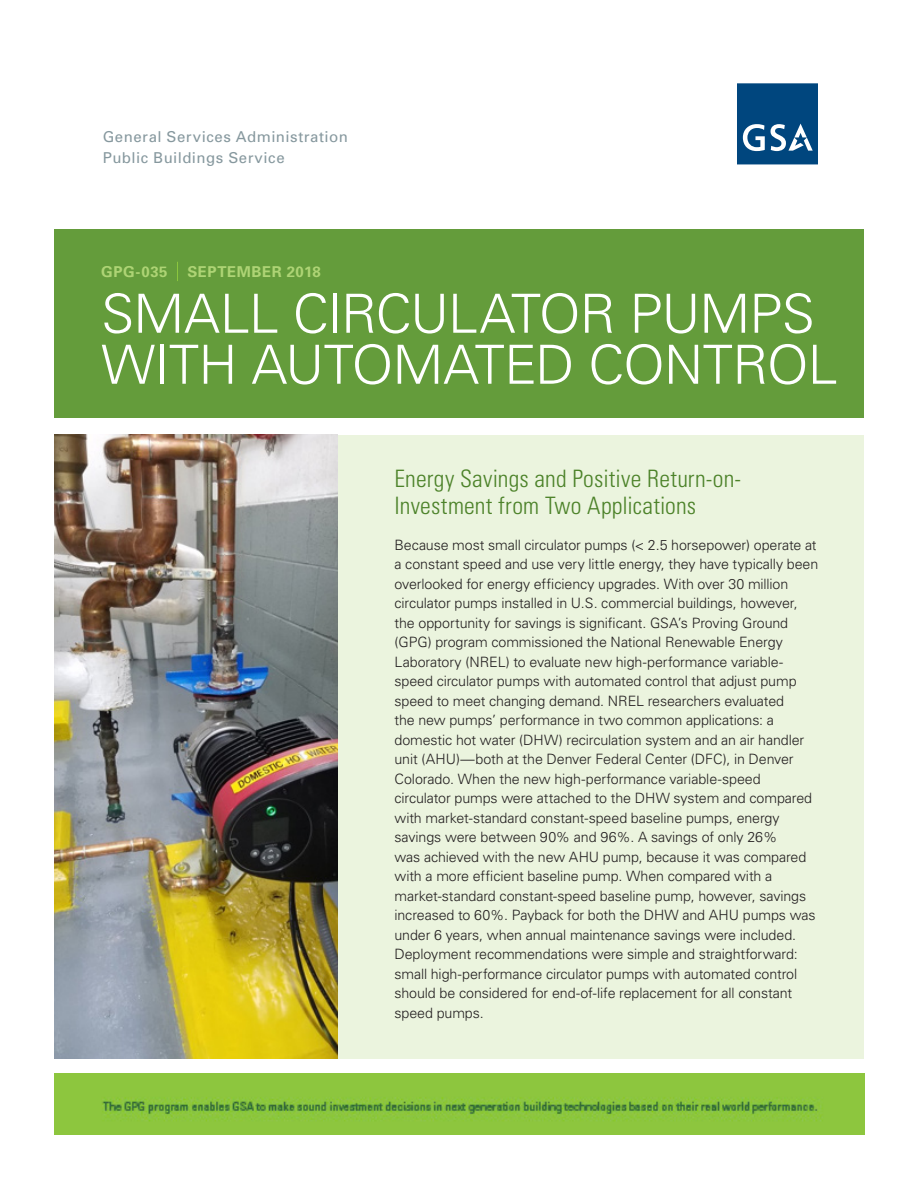
<style>
.page{position:relative;width:918px;height:1188px;background:#fff}
.page>*{position:absolute;margin:0;border:0;box-sizing:border-box;transform-origin:0 0}
.doc_head_-_Univers{font:300 54px/51px "Univers";letter-spacing:-.02em;color:#fff}
.intro_head_-_Univers{font:300 condensed 24px/27px "Univers";letter-spacing:.005em;color:#4c8229}
.GSA_PBS_-_Univers{font:15px "Univers";letter-spacing:.035em;color:#86989e}
.findings_text_-_Univ{font:700 15px "Univers";letter-spacing:.04em;color:#aed475}
.body_-_Univers{font:300 14.25px/19.5px "Univers";letter-spacing:-.01em;color:#231f20}
</style>
<div class="page">
<div style="left:54px;top:435px;width:810px;height:623px;background:#ebf4de"></div>
<div style="left:54px;top:230px;width:810px;height:188px;background:#649c3b"></div>
<svg style="left:177px;top:262px;width:1px;height:19px"></svg>
<svg style="left:737px;top:83px;width:81px;height:81px;background:#1c5a8c"></svg>
<img style="left:54px;top:435px;width:284px;height:623px">
<img style="left:54px;top:1073px;width:810px;height:62px">
<p class="GSA_PBS_-_Univers" style="left:103px;top:127px;width:247px">General Services Administration</p>
<p class="GSA_PBS_-_Univers" style="left:103px;top:148px;width:183px">Public Buildings Service</p>
<p class="findings_text_-_Univ" style="left:101px;top:262px;width:68px">GPG-035</p>
<p class="findings_text_-_Univ" style="left:187px;top:262px;width:135px">SEPTEMBER 2018</p>
<p class="doc_head_-_Univers" style="left:101px;top:287px;width:738px">SMALL CIRCULATOR PUMPS<br>WITH AUTOMATED CONTROL</p>
<p class="intro_head_-_Univers" style="left:395px;top:465px;width:348px">Energy Savings and Positive Return-on-<br>Investment from Two Applications</p>
<p class="body_-_Univers" style="left:395px;top:535px;width:425px">Because most small circulator pumps (&lt; 2.5 horsepower) operate at a constant speed and use very little energy, they have typically been overlooked for energy efficiency upgrades. With over 30 million circulator pumps installed in U.S. commercial buildings, however, the opportunity for savings is significant. GSA’s Proving Ground (GPG) program commissioned the National Renewable Energy Laboratory (NREL) to evaluate new high-performance variable&shy;speed circulator pumps with automated control that adjust pump speed to meet changing demand. NREL researchers evaluated<br>the new pumps’ performance in two common applications: a domestic hot water (DHW) recirculation system and an air handler unit (AHU)—both at the Denver Federal Center (DFC), in Denver Colorado. When the new high-performance variable-speed circulator pumps were attached to the DHW system and compared with market-standard constant-speed baseline pumps, energy savings were between 90% and 96%. A savings of only 26%<br>was achieved with the new AHU pump, because it was compared with a more efficient baseline pump. When compared with a market-standard constant-speed baseline pump, however, savings increased to 60%. Payback for both the DHW and AHU pumps was under 6 years, when annual maintenance savings were included.<br>Deployment recommendations were simple and straightforward: small high-performance circulator pumps with automated control should be considered for end-of-life replacement for all constant speed pumps.</p>
</div>
